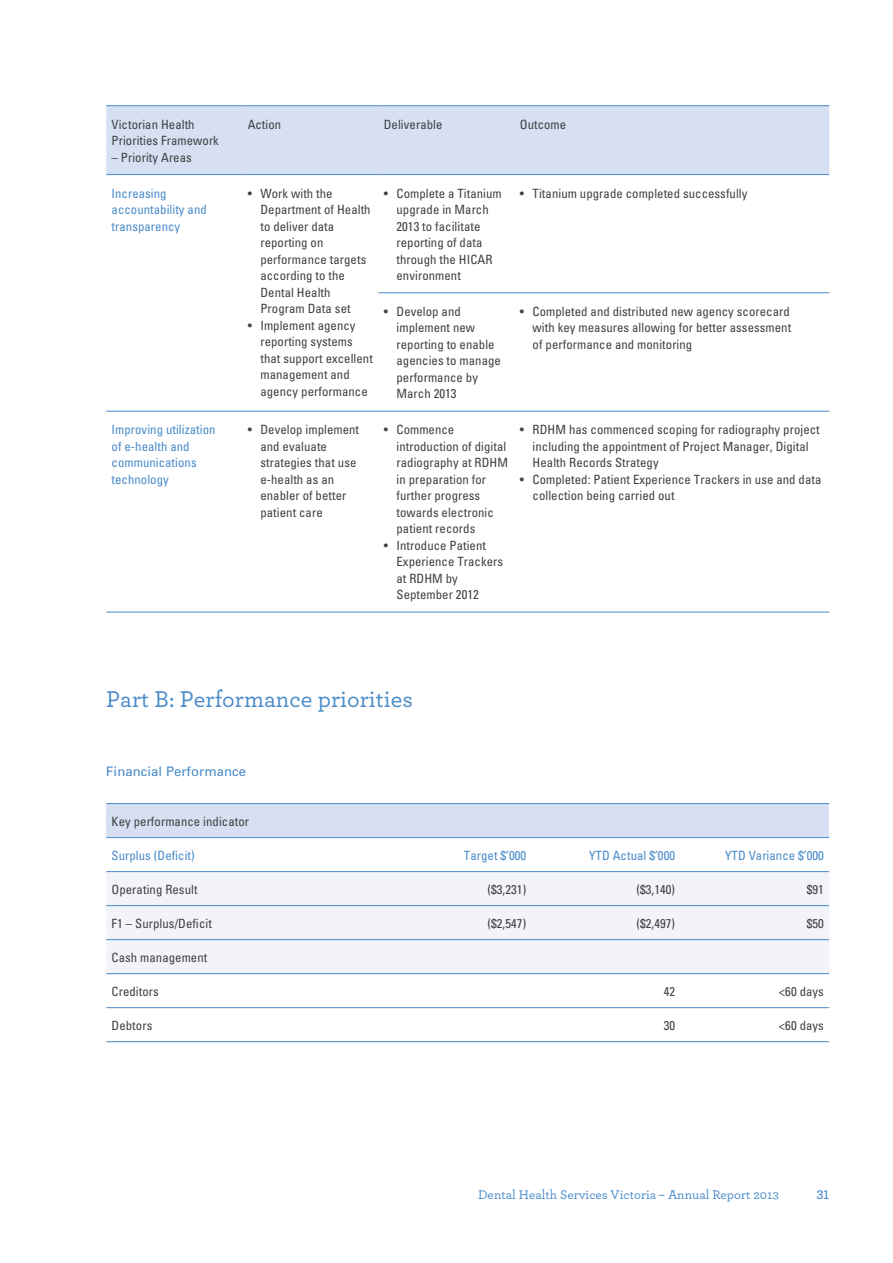
<style>
.page{position:relative;width:893px;height:1263px;background:#fff}
.page>*{position:absolute;margin:0;border:0;box-sizing:border-box;transform-origin:0 0}
.t1{font:500 24px "Archer";color:#498bca}
.t2{font:500 13.2px "Archer";color:#498bca}
.t3{font:13.2px "Univers";letter-spacing:.005em;color:#498bca}
.t4{font:600 13.2px "Archer";color:#498bca}
.t5{font:condensed 12.75px/16.5px "Univers";letter-spacing:.005em;color:#404041}
.t6{font:condensed 12.75px/16.5px "Univers";letter-spacing:.005em;color:#498bca}
.s1{font-size:11.4px}
</style>
<div class="page">
<div style="left:106px;top:106px;width:723px;height:68px;background:#d6e0f2"></div>
<hr style="left:106px;top:105px;width:136px;height:1px;background:#498bca">
<hr style="left:106px;top:174px;width:136px;height:1px;background:#498bca">
<hr style="left:242px;top:105px;width:136px;height:1px;background:#498bca">
<hr style="left:242px;top:174px;width:136px;height:1px;background:#498bca">
<hr style="left:378px;top:105px;width:451px;height:1px;background:#498bca">
<hr style="left:378px;top:174px;width:451px;height:1px;background:#498bca">
<hr style="left:378px;top:292px;width:451px;height:1px;background:#498bca">
<hr style="left:106px;top:411px;width:723px;height:1px;background:#498bca">
<hr style="left:106px;top:612px;width:723px;height:1px;background:#498bca">
<div style="left:106px;top:804px;width:723px;height:34px;background:#d6e0f2"></div>
<svg style="left:106px;top:838px;width:723px;height:171px"></svg>
<div style="left:106px;top:872px;width:723px;height:101px;background:#f2f4fa"></div>
<hr style="left:106px;top:803px;width:723px;height:1px;background:#498bca">
<hr style="left:106px;top:837px;width:723px;height:1px;background:#498bca">
<hr style="left:106px;top:871px;width:723px;height:1px;background:#498bca">
<hr style="left:106px;top:905px;width:723px;height:1px;background:#498bca">
<hr style="left:106px;top:939px;width:723px;height:1px;background:#498bca">
<hr style="left:106px;top:973px;width:723px;height:1px;background:#498bca">
<hr style="left:106px;top:1007px;width:723px;height:1px;background:#498bca">
<hr style="left:106px;top:1041px;width:723px;height:1px;background:#498bca">
<p class="t5" style="left:112px;top:117px;width:109px">Victorian Health<br>Priorities Framework</p>
<p class="t5" style="left:112px;top:150px;width:82px">– Priority Areas</p>
<p class="t5" style="left:248px;top:117px;width:35px">Action</p>
<p class="t5" style="left:384px;top:117px;width:60px">Deliverable</p>
<p class="t5" style="left:520px;top:117px;width:48px">Outcome</p>
<p class="t6" style="left:112px;top:186px;width:97px">Increasing accountability and transparency</p>
<p class="t5" style="left:260px;top:186px;width:112px;text-indent:-13px">• Work with the<br>Department of Health to deliver data reporting on performance targets according to the<br>Dental Health<br>Program Data set</p>
<p class="t5" style="left:260px;top:318px;width:114px;text-indent:-13px">• Implement agency reporting systems that support excellent management and agency performance</p>
<p class="t5" style="left:396px;top:186px;width:107px;text-indent:-13px">• Complete a Titanium upgrade in March<br>2013 to facilitate reporting of data through the HICAR environment</p>
<p class="t5" style="left:520px;top:186px;width:229px">• Titanium upgrade completed successfully</p>
<p class="t5" style="left:396px;top:304px;width:106px;text-indent:-13px">• Develop and implement new reporting to enable agencies to manage performance by<br>March 2013</p>
<p class="t5" style="left:533px;top:304px;width:260px;text-align:justify;text-indent:-13px">• Completed and distributed new agency scorecard with key measures allowing for better assessment of performance and monitoring</p>
<p class="t6" style="left:112px;top:423px;width:105px">Improving utilization of e-health and communications technology</p>
<p class="t5" style="left:260px;top:423px;width:100px;text-indent:-13px">• Develop implement and evaluate strategies that use e-health as an enabler of better patient care</p>
<p class="t5" style="left:396px;top:423px;width:113px;text-indent:-13px">• Commence introduction of digital radiography at RDHM in preparation for further progress towards electronic patient records</p>
<p class="t5" style="left:396px;top:538px;width:108px;text-indent:-13px">• Introduce Patient<br>Experience Trackers at RDHM by<br>September 2012</p>
<p class="t5" style="left:533px;top:422px;width:289px;text-indent:-13px">• RDHM has commenced scoping for radiography project including the appointment of Project Manager, Digital<br>Health Records Strategy</p>
<p class="t5" style="left:533px;top:472px;width:290px;text-indent:-13px">• Completed: Patient Experience Trackers in use and data collection being carried out</p>
<h1 class="t1" style="left:106px;top:690px;width:308px">Part B: Performance priorities</h1>
<p class="t3" style="left:106px;top:766px;width:141px">Financial Performance</p>
<p class="t5" style="left:112px;top:814px;width:139px">Key performance indicator</p>
<p class="t6" style="left:112px;top:848px;width:85px">Surplus (Deficit)</p>
<p class="t6" style="left:464px;top:848px;width:64px">Target $’000</p>
<p class="t6" style="left:589px;top:848px;width:87px">YTD Actual $’000</p>
<p class="t6" style="left:725px;top:848px;width:100px">YTD Variance $’000</p>
<p class="t5" style="left:112px;top:882px;width:87px">Operating Result</p>
<p class="t5" style="left:487px;top:882px;width:40px">($3,231)</p>
<p class="t5" style="left:636px;top:882px;width:40px">($3,140)</p>
<p class="t5" style="left:807px;top:882px;width:19px">$91</p>
<p class="t5" style="left:112px;top:916px;width:102px">F1 – Surplus/Deficit</p>
<p class="t5" style="left:487px;top:916px;width:40px">($2,547)</p>
<p class="t5" style="left:636px;top:916px;width:40px">($2,497)</p>
<p class="t5" style="left:807px;top:916px;width:19px">$50</p>
<p class="t5" style="left:112px;top:950px;width:97px">Cash management</p>
<p class="t5" style="left:112px;top:984px;width:49px">Creditors</p>
<p class="t5" style="left:664px;top:984px;width:13px">42</p>
<p class="t5" style="left:779px;top:984px;width:47px">&lt;60 days</p>
<p class="t5" style="left:112px;top:1018px;width:42px">Debtors</p>
<p class="t5" style="left:664px;top:1018px;width:13px">30</p>
<p class="t5" style="left:779px;top:1018px;width:47px">&lt;60 days</p>
<p class="t2" style="left:478px;top:1190px;width:302px">Dental Health Services Victoria – Annual Report 201<span class="s1">3</span></p>
<p class="t4" style="left:816px;top:1188px;width:14px">31</p>
</div>
